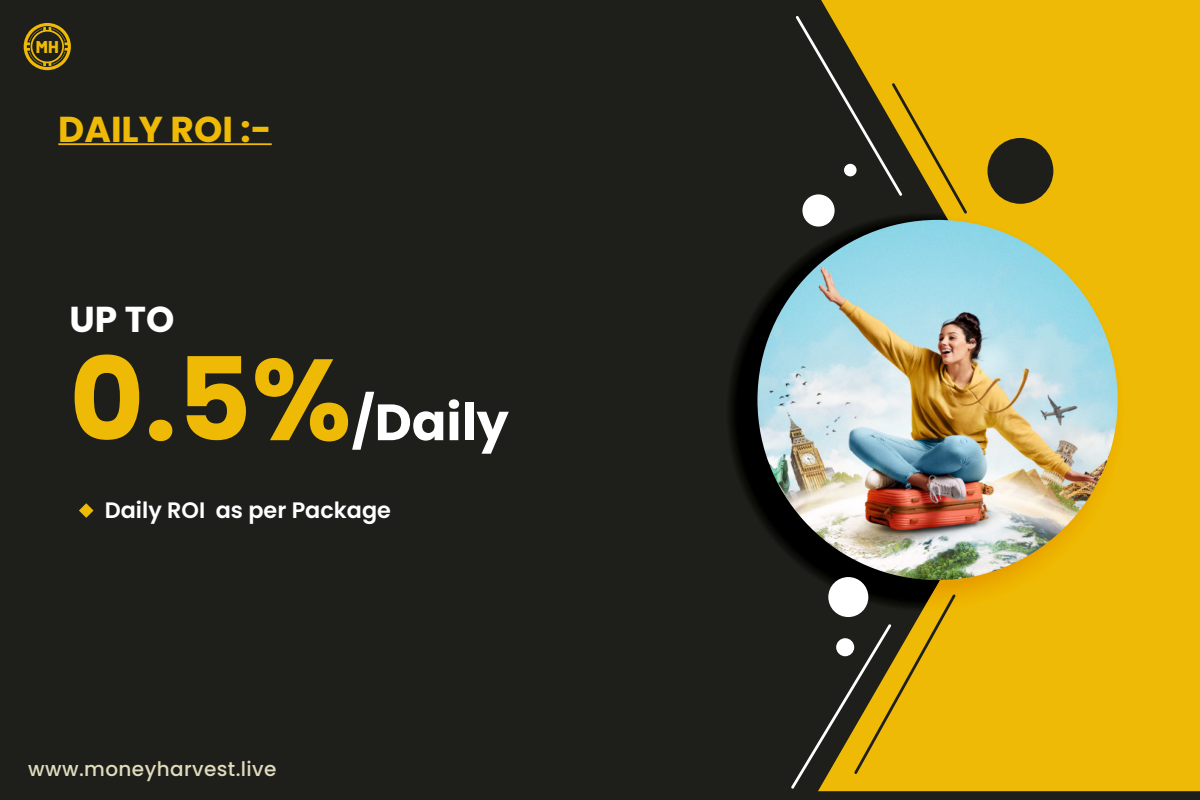
<style>
.page{position:relative;width:1200px;height:800px;background:#1e1e1a}
.page>*{position:absolute;margin:0;border:0;box-sizing:border-box;transform-origin:0 0}
.t1{font:700 115px "Poppins";color:#eeba06}
.t2{font:700 51px "Poppins";color:#fff}
.t3{font:700 36px "Poppins";color:#eeba06}
.t4{font:700 36px "Poppins";color:#fff}
.t5{font:600 22.3px "Poppins";color:#fff}
.t6{font:500 20px "Poppins";letter-spacing:.02em;color:#e0dcbd}
.t7{font:800 17.1px "Barlow";color:#eeba06}
</style>
<div class="page">
<div style="left:818px;top:0;width:382px;height:791px;background:#eeba06"></div>
<svg style="left:729px;top:211px;width:398px;height:401px"></svg>
<img style="left:757px;top:220px;width:361px;height:360px;border-radius:180px">
<svg style="left:796px;top:16px;width:171px;height:198px"></svg>
<svg style="left:791px;top:594px;width:165px;height:195px"></svg>
<div style="left:802px;top:194px;width:33px;height:33px;background:#fff;border-radius:50%"></div>
<div style="left:844px;top:164px;width:13px;height:12px;background:#fff;border-radius:50%"></div>
<div style="left:828px;top:577px;width:40px;height:40px;background:#fff;border-radius:50%"></div>
<div style="left:836px;top:638px;width:18px;height:18px;background:#fff;border-radius:50%"></div>
<div style="left:988px;top:138px;width:65px;height:66px;background:#1e1e1a;border-radius:50%"></div>
<svg style="left:24px;top:23px;width:47px;height:47px"></svg>
<hr style="left:58px;top:143px;width:214px;height:2px;background:#eeba06">
<svg style="left:79px;top:503px;width:15px;height:15px"></svg>
<p class="t7" style="left:36px;top:34px;width:24px">MH</p>
<h3 class="t3" style="left:58px;top:108px;width:215px">DAILY ROI :-</h3>
<h3 class="t4" style="left:69px;top:299px;width:107px">UP TO</h3>
<h1 class="t1" style="left:69px;top:333px;width:284px">0.5%</h1>
<h2 class="t2" style="left:352px;top:393px;width:159px">/Daily</h2>
<p class="t5" style="left:105px;top:497px;width:288px">Daily ROI as per Package</p>
<p class="t6" style="left:28px;top:758px;width:250px">www.moneyharvest.live</p>
</div>
